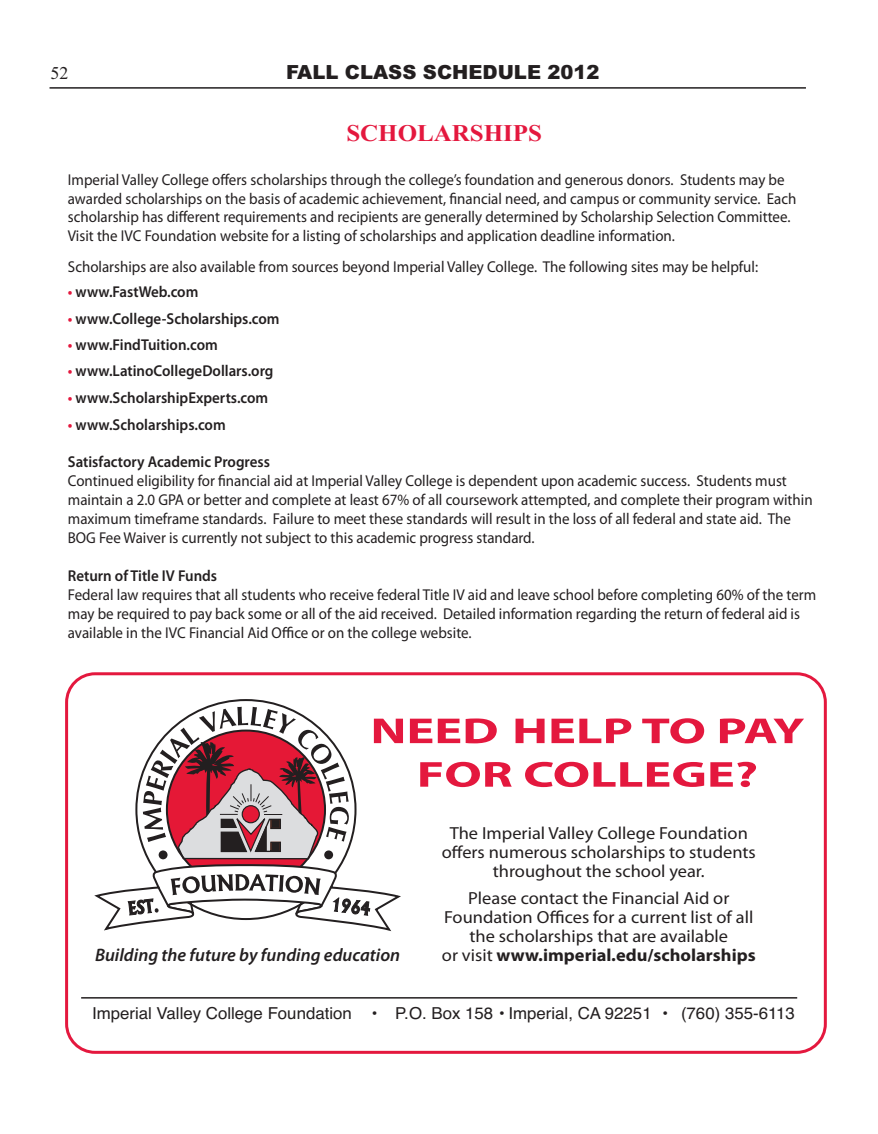
<style>
.page{position:relative;width:878px;height:1134px;background:#fff}
.page>*{position:absolute;margin:0;border:0;box-sizing:border-box;transform-origin:0 0}
.t1{font:700 36.3px/43.5px "Myriad Pro";color:#e4183e;text-align:center;scale:1.44 1}
.t2{font:700 24px "Times New Roman";color:#e4183e;scale:1.04 1}
.t3{font:900 19.5px "Arial";color:#231f20}
.t4{font:italic 600 18.15px "Myriad Pro";color:#231f20}
.t5{font:18px "Times New Roman";color:#231f20}
.t6{font:17.55px/18.9px "Myriad Pro";color:#231f20;text-align:center;scale:1.05 1}
.t7{font:16.5px "Helvetica";color:#231f20}
.t8{font:15.75px/18.9px "Myriad Pro";color:#231f20;scale:.95 1}
.t9{font:600 15.75px "Myriad Pro";color:#231f20;scale:.95 1}
.s1{color:#e4183e}
.s2{font-weight:700}
</style>
<div class="page">
<svg style="left:65px;top:672px;width:761px;height:382px"></svg>
<div style="left:86px;top:689px;width:324px;height:251px;background:#fff"></div>
<svg style="left:94px;top:699px;width:307px;height:232px"></svg>
<hr style="left:81px;top:997px;width:716px;height:2px;background:#231f20">
<hr style="left:50px;top:87px;width:756px;height:2px;background:#231f20">
<p class="t5" style="left:51px;top:62px;width:19px">52</p>
<p class="t3" style="left:286px;top:61px;width:315px">FALL CLASS SCHEDULE 2012</p>
<h2 class="t2" style="left:346px;top:119px;width:190px">SCHOLARSHIPS</h2>
<p class="t8" style="left:68px;top:171px;width:768px">Imperial Valley College offers scholarships through the college’s foundation and generous donors. Students may be awarded scholarships on the basis of academic achievement, financial need, and campus or community service. Each scholarship has different requirements and recipients are generally determined by Scholarship Selection Committee.<br>Visit the IVC Foundation website for a listing of scholarships and application deadline information.</p>
<p class="t8" style="left:68px;top:259px;width:728px">Scholarships are also available from sources beyond Imperial Valley College. The following sites may be helpful:</p>
<p class="t9" style="left:68px;top:286px;width:139px"><span class="s1">•</span> www.FastWeb.com</p>
<p class="t9" style="left:68px;top:312px;width:224px"><span class="s1">•</span> www.College-Scholarships.com</p>
<p class="t9" style="left:68px;top:339px;width:159px"><span class="s1">•</span> www.FindTuition.com</p>
<p class="t9" style="left:68px;top:365px;width:218px"><span class="s1">•</span> www.LatinoCollegeDollars.org</p>
<p class="t9" style="left:68px;top:392px;width:212px"><span class="s1">•</span> www.ScholarshipExperts.com</p>
<p class="t9" style="left:68px;top:418px;width:168px"><span class="s1">•</span> www.Scholarships.com</p>
<p class="t9" style="left:68px;top:456px;width:214px">Satisfactory Academic Progress</p>
<p class="t8" style="left:68px;top:473px;width:785px">Continued eligibility for financial aid at Imperial Valley College is dependent upon academic success. Students must maintain a 2.0 GPA or better and complete at least 67% of all coursework attempted, and complete their program within maximum timeframe standards. Failure to meet these standards will result in the loss of all federal and state aid. The BOG Fee Waiver is currently not subject to this academic progress standard.</p>
<p class="t9" style="left:68px;top:570px;width:159px">Return of Title IV Funds</p>
<p class="t8" style="left:68px;top:586px;width:789px">Federal law requires that all students who receive federal Title IV aid and leave school before completing 60% of the term may be required to pay back some or all of the aid received. Detailed information regarding the return of federal aid is available in the IVC Financial Aid Office or on the college website.</p>
<h1 class="t1" style="left:370px;top:712px;width:303px">NEED HELP TO PAY<br>FOR COLLEGE?</h1>
<p class="t4" style="left:95px;top:948px;width:307px">Building the future by funding education</p>
<p class="t6" style="left:442px;top:825px;width:300px">The Imperial Valley College Foundation offers numerous scholarships to students throughout the school year.</p>
<p class="t6" style="left:442px;top:890px;width:300px">Please contact the Financial Aid or Foundation Offices for a current list of all the scholarships that are available<br>or visit <span class="s2">www.imperial.edu/scholarships</span></p>
<p class="t7" style="left:92px;top:1004px;width:704px">Imperial Valley College Foundation • P.O. Box 158 • Imperial, CA 92251 • (760) 355-6113</p>
</div>
